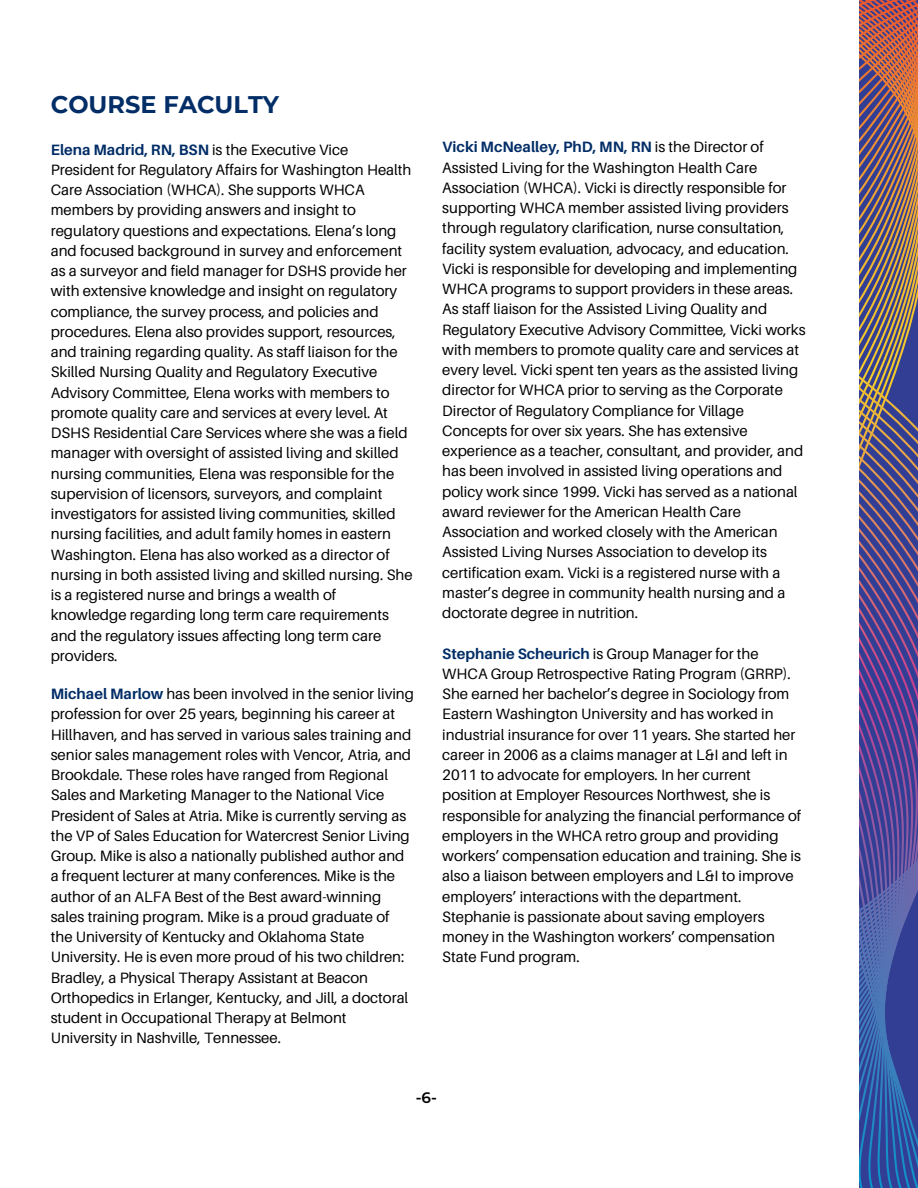
<style>
.page{position:relative;width:918px;height:1188px;background:#fff}
.page>*{position:absolute;margin:0;border:0;box-sizing:border-box;transform-origin:0 0}
.t1{font:700 24px "Montserrat";color:#022d66}
.t2{font:600 15.15px "Montserrat";color:#000}
.t3{font:15px/20.2px "Aileron";color:#000}
.s1{font-weight:700;color:#022d66}
</style>
<div class="page">
<svg style="left:859px;top:0;width:59px;height:1124px;background:#675883"></svg>
<h1 class="t1" style="left:51px;top:90px;width:230px">COURSE FACULTY</h1>
<p class="t3" style="left:51px;top:139px;width:363px"><span class="s1">Elena Madrid, RN, BSN</span> is the Executive Vice President for Regulatory Affairs for Washington Health Care Association (WHCA). She supports WHCA members by providing answers and insight to regulatory questions and expectations. Elena’s long and focused background in survey and enforcement as a surveyor and field manager for DSHS provide her with extensive knowledge and insight on regulatory compliance, the survey process, and policies and procedures. Elena also provides support, resources, and training regarding quality. As staff liaison for the Skilled Nursing Quality and Regulatory Executive Advisory Committee, Elena works with members to promote quality care and services at every level. At DSHS Residential Care Services where she was a field manager with oversight of assisted living and skilled nursing communities, Elena was responsible for the supervision of licensors, surveyors, and complaint investigators for assisted living communities, skilled nursing facilities, and adult family homes in eastern Washington. Elena has also worked as a director of nursing in both assisted living and skilled nursing. She is a registered nurse and brings a wealth of knowledge regarding long term care requirements and the regulatory issues affecting long term care providers.</p>
<p class="t3" style="left:51px;top:683px;width:365px"><span class="s1">Michael Marlow</span> has been involved in the senior living profession for over 25 years, beginning his career at Hillhaven, and has served in various sales training and senior sales management roles with Vencor, Atria, and Brookdale. These roles have ranged from Regional Sales and Marketing Manager to the National Vice President of Sales at Atria. Mike is currently serving as the VP of Sales Education for Watercrest Senior Living Group. Mike is also a nationally published author and a frequent lecturer at many conferences. Mike is the author of an ALFA Best of the Best award-winning sales training program. Mike is a proud graduate of the University of Kentucky and Oklahoma State University. He is even more proud of his two children:<br>Bradley, a Physical Therapy Assistant at Beacon Orthopedics in Erlanger, Kentucky, and Jill, a doctoral student in Occupational Therapy at Belmont University in Nashville, Tennessee.</p>
<p class="t3" style="left:442px;top:137px;width:365px"><span class="s1">Vicki McNealley, PhD, MN, RN</span> is the Director of Assisted Living for the Washington Health Care Association (WHCA). Vicki is directly responsible for supporting WHCA member assisted living providers through regulatory clarification, nurse consultation, facility system evaluation, advocacy, and education.<br>Vicki is responsible for developing and implementing WHCA programs to support providers in these areas.<br>As staff liaison for the Assisted Living Quality and Regulatory Executive Advisory Committee, Vicki works with members to promote quality care and services at every level. Vicki spent ten years as the assisted living director for WHCA prior to serving as the Corporate Director of Regulatory Compliance for Village Concepts for over six years. She has extensive experience as a teacher, consultant, and provider, and has been involved in assisted living operations and policy work since 1999. Vicki has served as a national award reviewer for the American Health Care Association and worked closely with the American Assisted Living Nurses Association to develop its certification exam. Vicki is a registered nurse with a master’s degree in community health nursing and a doctorate degree in nutrition.</p>
<p class="t3" style="left:442px;top:643px;width:360px"><span class="s1">Stephanie Scheurich</span> is Group Manager for the WHCA Group Retrospective Rating Program (GRRP).<br>She earned her bachelor’s degree in Sociology from Eastern Washington University and has worked in industrial insurance for over 11 years. She started her career in 2006 as a claims manager at L&amp;I and left in 2011 to advocate for employers. In her current position at Employer Resources Northwest, she is responsible for analyzing the financial performance of employers in the WHCA retro group and providing workers’ compensation education and training. She is also a liaison between employers and L&amp;I to improve employers’ interactions with the department.<br>Stephanie is passionate about saving employers money in the Washington workers’ compensation State Fund program.</p>
<p class="t2" style="left:416px;top:1089px;width:23px">-6-</p>
</div>
